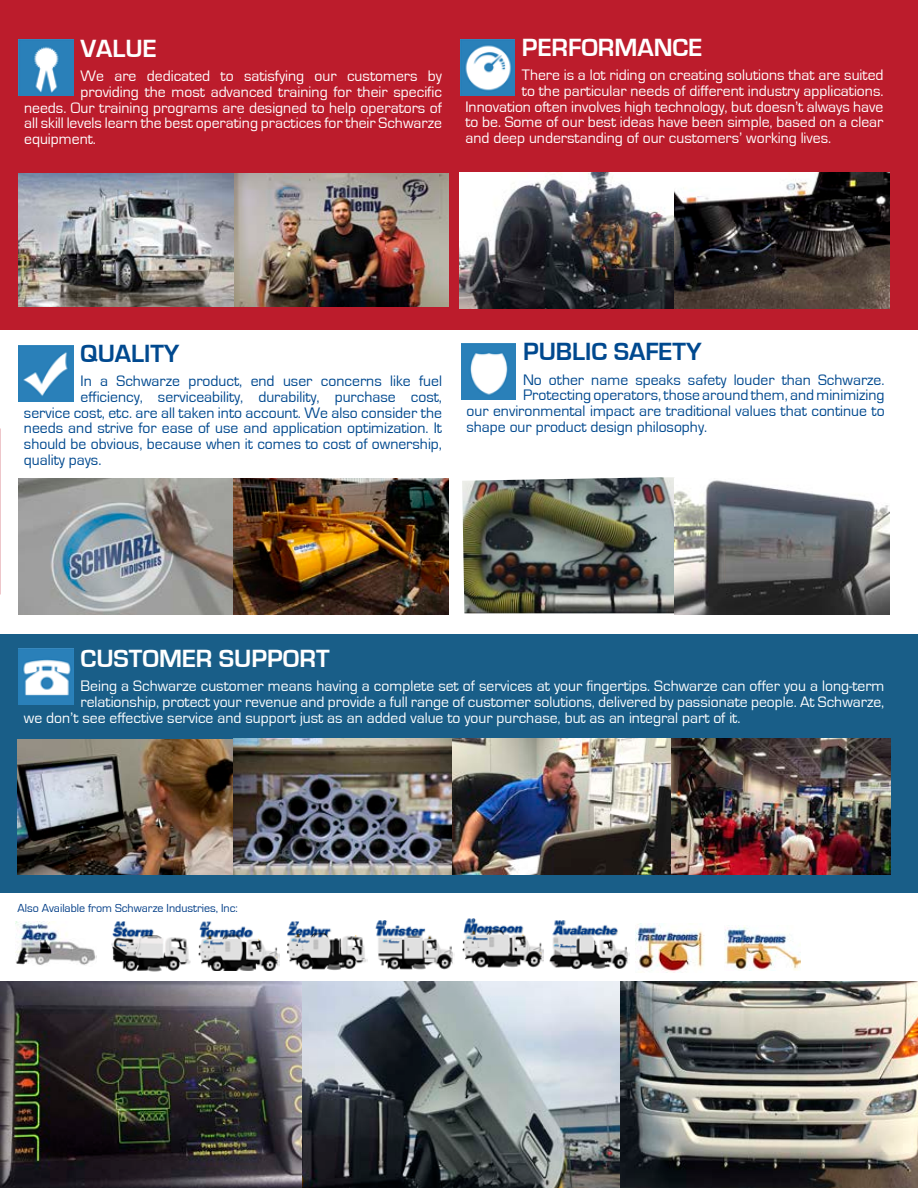
<style>
.page{position:relative;width:918px;height:1188px;background:#fff}
.page>*{position:absolute;margin:0;border:0;box-sizing:border-box;transform-origin:0 0}
.t1{font:700 25.65px "Eurostile";color:#fff}
.t2{font:700 25.65px "Eurostile";color:#00498f}
.t3{font:15.75px "Eurostile";color:#fff}
.t4{font:15.75px "Eurostile";color:#00498f}
.t5{font:12px "Eurostile";color:#033e87}
</style>
<div class="page">
<img style="left:0;top:0;width:1px;height:581px">
<div style="left:0;top:634px;width:918px;height:259px;background:#195e88"></div>
<img style="left:375px;top:920px;width:80px;height:50px">
<img style="left:462px;top:918px;width:81px;height:50px">
<img style="left:112px;top:921px;width:79px;height:51px">
<img style="left:287px;top:921px;width:81px;height:49px">
<div style="left:0;top:0;width:918px;height:329px;background:#bc1c2c"></div>
<img style="left:18px;top:739px;width:873px;height:136px">
<img style="left:19px;top:648px;width:54px;height:57px">
<img style="left:19px;top:345px;width:54px;height:56px">
<img style="left:459px;top:172px;width:431px;height:136px">
<img style="left:460px;top:39px;width:55px;height:56px">
<img style="left:462px;top:477px;width:428px;height:137px">
<img style="left:461px;top:343px;width:55px;height:57px">
<img style="left:19px;top:39px;width:54px;height:56px">
<img style="left:18px;top:174px;width:430px;height:133px">
<img style="left:15px;top:921px;width:81px;height:44px">
<img style="left:549px;top:920px;width:81px;height:50px">
<img style="left:199px;top:921px;width:81px;height:50px">
<img style="left:18px;top:478px;width:431px;height:136px">
<img style="left:636px;top:923px;width:68px;height:49px">
<img style="left:725px;top:925px;width:75px;height:45px">
<img style="left:0;top:982px;width:918px;height:206px">
<h1 class="t1" style="left:81px;top:35px;width:78px">VALUE</h1>
<p class="t3" style="left:81px;top:68px;width:363px">We are dedicated to satisfying our customers by</p>
<p class="t3" style="left:81px;top:83px;width:363px">providing the most advanced training for their specific</p>
<p class="t3" style="left:24px;top:99px;width:419px">needs. Our training programs are designed to help operators of</p>
<p class="t3" style="left:24px;top:115px;width:419px">all skill levels learn the best operating practices for their Schwarze</p>
<p class="t3" style="left:24px;top:130px;width:73px">equipment.</p>
<h1 class="t1" style="left:522px;top:34px;width:182px">PERFORMANCE</h1>
<p class="t3" style="left:522px;top:67px;width:363px">There is a lot riding on creating solutions that are suited</p>
<p class="t3" style="left:522px;top:82px;width:363px">to the particular needs of different industry applications.</p>
<p class="t3" style="left:465px;top:98px;width:420px">Innovation often involves high technology, but doesn’t always have</p>
<p class="t3" style="left:465px;top:114px;width:420px">to be. Some of our best ideas have been simple, based on a clear</p>
<p class="t3" style="left:465px;top:129px;width:367px">and deep understanding of our customers’ working lives.</p>
<h1 class="t2" style="left:81px;top:340px;width:101px">QUALITY</h1>
<p class="t4" style="left:81px;top:373px;width:363px">In a Schwarze product, end user concerns like fuel</p>
<p class="t4" style="left:81px;top:388px;width:363px">efficiency, serviceability, durability, purchase cost,</p>
<p class="t4" style="left:24px;top:404px;width:420px">service cost, etc. are all taken into account. We also consider the</p>
<p class="t4" style="left:24px;top:420px;width:420px">needs and strive for ease of use and application optimization. It</p>
<p class="t4" style="left:24px;top:435px;width:420px">should be obvious, because when it comes to cost of ownership,</p>
<p class="t4" style="left:24px;top:451px;width:79px">quality pays.</p>
<h1 class="t2" style="left:523px;top:338px;width:180px">PUBLIC SAFETY</h1>
<p class="t4" style="left:523px;top:371px;width:363px">No other name speaks safety louder than Schwarze.</p>
<p class="t4" style="left:523px;top:387px;width:363px">Protecting operators, those around them, and minimizing</p>
<p class="t4" style="left:466px;top:402px;width:420px">our environmental impact are traditional values that continue to</p>
<p class="t4" style="left:466px;top:418px;width:242px">shape our product design philosophy.</p>
<h1 class="t1" style="left:81px;top:645px;width:251px">CUSTOMER SUPPORT</h1>
<p class="t3" style="left:81px;top:678px;width:806px">Being a Schwarze customer means having a complete set of services at your fingertips. Schwarze can offer you a long-term</p>
<p class="t3" style="left:81px;top:693px;width:805px">relationship, protect your revenue and provide a full range of customer solutions, delivered by passionate people. At Schwarze,</p>
<p class="t3" style="left:24px;top:709px;width:718px">we don’t see effective service and support just as an added value to your purchase, but as an integral part of it.</p>
<p class="t5" style="left:18px;top:902px;width:222px">Also Available from Schwarze Industries, Inc:</p>
</div>
